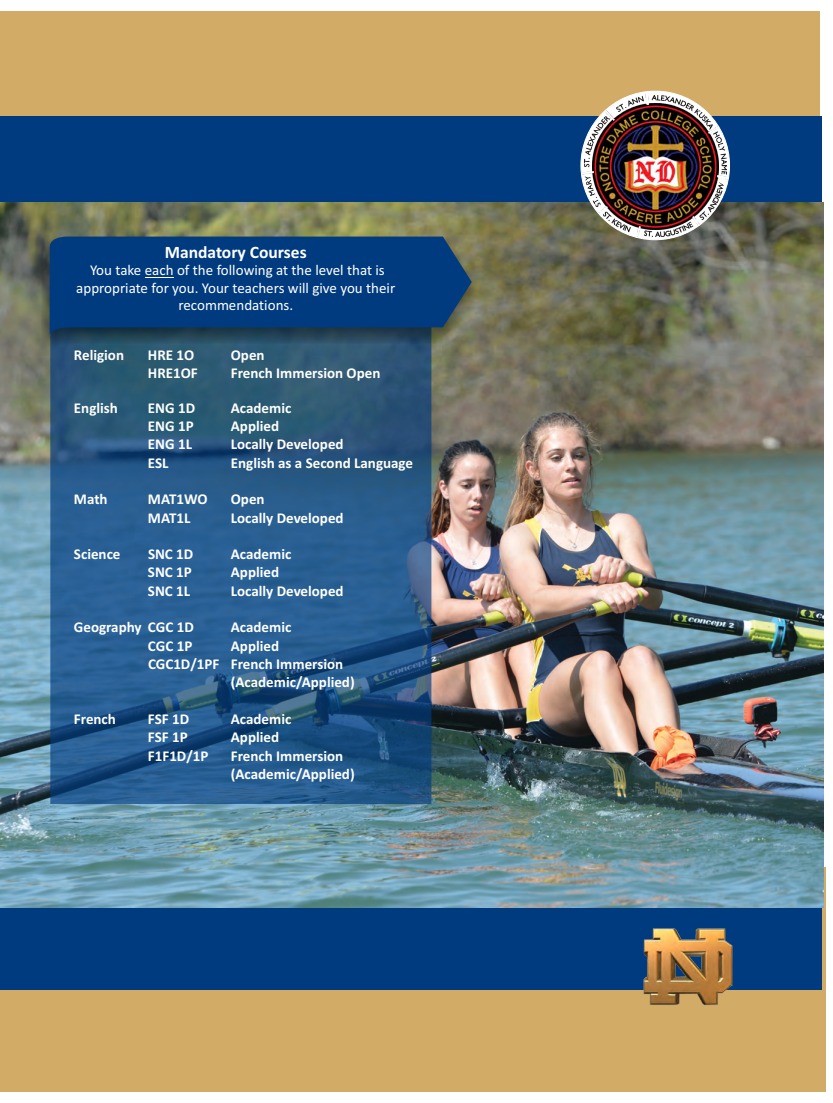
<style>
.page{position:relative;width:833px;height:1103px;background:#fff}
.page>*{position:absolute;margin:0;border:0;box-sizing:border-box;transform-origin:0 0}
.t1{font:700 17.5px "Calibri";color:#fff}
.t2{font:700 15px "Calibri";color:#fff}
.t3{font:15px/17.2px "Calibri";color:#fff;text-align:center}
</style>
<div class="page">
<div style="left:0;top:11px;width:819px;height:189px;background:#d2ac67"></div>
<div style="left:0;top:867px;width:825px;height:224px;background:#d2ac67"></div>
<div style="left:0;top:908px;width:821px;height:82px;background:#003b80"></div>
<div style="left:0;top:116px;width:821px;height:89px;background:#003b80"></div>
<img style="left:0;top:203px;width:823px;height:705px">
<svg style="left:50px;top:351px;width:381px;height:453px;background:#275986"></svg>
<div style="left:41px;top:237px;width:436px;height:114px;background:#231f20;opacity:.49"></div>
<svg style="left:50px;top:235px;width:421px;height:100px;background:#083e7a"></svg>
<svg style="left:145px;top:277px;width:29px;height:1px"></svg>
<img style="left:644px;top:928px;width:88px;height:77px">
<svg style="left:634px;top:237px;width:6px;height:3px"></svg>
<svg style="left:595px;top:206px;width:8px;height:11px"></svg>
<svg style="left:582px;top:171px;width:3px;height:4px"></svg>
<img style="left:585px;top:96px;width:141px;height:110px">
<img style="left:603px;top:180px;width:122px;height:57px">
<svg style="left:717px;top:176px;width:12px;height:9px"></svg>
<p class="t1" style="left:165px;top:245px;width:143px">Mandatory Courses</p>
<p class="t3" style="left:76px;top:263px;width:320px">You take each of the following at the level that is appropriate for you. Your teachers will give you their recommendations.</p>
<p class="t2" style="left:74px;top:349px;width:52px">Religion</p>
<p class="t2" style="left:148px;top:349px;width:48px">HRE 1O</p>
<p class="t2" style="left:231px;top:349px;width:35px">Open</p>
<p class="t2" style="left:148px;top:367px;width:51px">HRE1OF</p>
<p class="t2" style="left:231px;top:367px;width:151px">French Immersion Open</p>
<p class="t2" style="left:74px;top:401px;width:45px">English</p>
<p class="t2" style="left:148px;top:401px;width:49px">ENG 1D</p>
<p class="t2" style="left:231px;top:401px;width:62px">Academic</p>
<p class="t2" style="left:148px;top:419px;width:47px">ENG 1P</p>
<p class="t2" style="left:231px;top:419px;width:50px">Applied</p>
<p class="t2" style="left:148px;top:438px;width:46px">ENG 1L</p>
<p class="t2" style="left:231px;top:438px;width:114px">Locally Developed</p>
<p class="t2" style="left:148px;top:456px;width:22px">ESL</p>
<p class="t2" style="left:231px;top:456px;width:184px">English as a Second Language</p>
<p class="t2" style="left:74px;top:493px;width:35px">Math</p>
<p class="t2" style="left:148px;top:493px;width:61px">MAT1WO</p>
<p class="t2" style="left:231px;top:493px;width:35px">Open</p>
<p class="t2" style="left:148px;top:511px;width:44px">MAT1L</p>
<p class="t2" style="left:231px;top:511px;width:114px">Locally Developed</p>
<p class="t2" style="left:74px;top:548px;width:48px">Science</p>
<p class="t2" style="left:148px;top:548px;width:47px">SNC 1D</p>
<p class="t2" style="left:231px;top:548px;width:62px">Academic</p>
<p class="t2" style="left:148px;top:566px;width:45px">SNC 1P</p>
<p class="t2" style="left:231px;top:566px;width:50px">Applied</p>
<p class="t2" style="left:148px;top:584px;width:44px">SNC 1L</p>
<p class="t2" style="left:231px;top:584px;width:114px">Locally Developed</p>
<p class="t2" style="left:74px;top:621px;width:121px">Geography CGC 1D</p>
<p class="t2" style="left:231px;top:621px;width:62px">Academic</p>
<p class="t2" style="left:148px;top:639px;width:46px">CGC 1P</p>
<p class="t2" style="left:231px;top:639px;width:50px">Applied</p>
<p class="t2" style="left:148px;top:658px;width:197px">CGC1D/1PF French Immersion</p>
<p class="t2" style="left:231px;top:676px;width:125px">(Academic/Applied)</p>
<p class="t2" style="left:74px;top:712px;width:44px">French</p>
<p class="t2" style="left:148px;top:712px;width:43px">FSF 1D</p>
<p class="t2" style="left:231px;top:712px;width:62px">Academic</p>
<p class="t2" style="left:148px;top:731px;width:41px">FSF 1P</p>
<p class="t2" style="left:231px;top:731px;width:50px">Applied</p>
<p class="t2" style="left:148px;top:749px;width:62px">F1F1D/1P</p>
<p class="t2" style="left:231px;top:749px;width:114px">French Immersion</p>
<p class="t2" style="left:231px;top:767px;width:125px">(Academic/Applied)</p>
</div>
